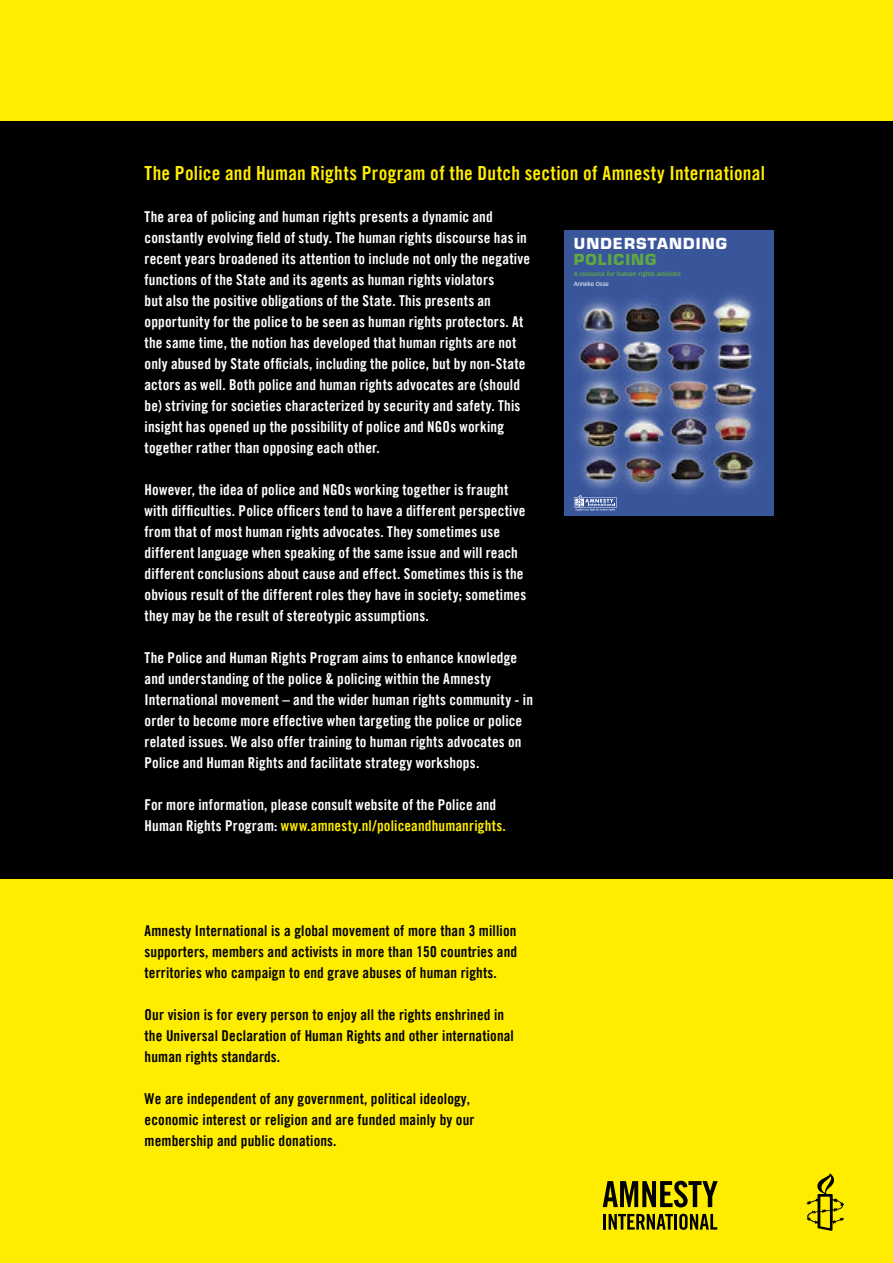
<style>
.page{position:relative;width:893px;height:1263px;background:#fff}
.page>*{position:absolute;margin:0;border:0;box-sizing:border-box;transform-origin:0 0}
.t1{font:19.5px "Amnesty Trade Gothic Bd Cn 20";letter-spacing:.015em;color:#ffed00}
.t2{font:15px/21px "Amnesty Trade Gothic Bd Cn 20";letter-spacing:.015em;color:#fff}
.t3{font:15px/21px "Amnesty Trade Gothic Bd Cn 20";letter-spacing:.01em;color:#000}
.t4{font:700 14.85px "Eurostile";letter-spacing:.07em;color:#fff}
.t5{font:700 14.85px "Eurostile";letter-spacing:.07em;color:#5fa841}
.t6{font:700 5.85px "Vectora LH";color:#5fa841}
.t7{font:5.85px "Vectora LH";color:#fff}
.s1{color:#ffed00}
</style>
<div class="page">
<div style="left:0;top:102px;width:893px;height:836px;background:#000"></div>
<div style="left:0;top:879px;width:893px;height:384px;background:#ffed00"></div>
<svg style="left:806px;top:1173px;width:38px;height:58px"></svg>
<hr style="left:603px;top:1214px;width:3px;height:15px;background:#000">
<svg style="left:609px;top:1214px;width:64px;height:15px"></svg>
<hr style="left:674px;top:1214px;width:3px;height:15px;background:#000">
<svg style="left:679px;top:1214px;width:38px;height:16px"></svg>
<svg style="left:603px;top:1181px;width:115px;height:26px"></svg>
<div style="left:564px;top:230px;width:210px;height:285px;background:#3a569b"></div>
<img style="left:573px;top:295px;width:184px;height:204px">
<svg style="left:615px;top:497px;width:2px;height:11px"></svg>
<svg style="left:574px;top:494px;width:41px;height:17px"></svg>
<div style="left:0;top:0;width:893px;height:121px;background:#ffed00"></div>
<h1 class="t1" style="left:145px;top:161px;width:622px">The Police and Human Rights Program of the Dutch section of Amnesty International</h1>
<p class="t2" style="left:145px;top:206px;width:387px">The area of policing and human rights presents a dynamic and constantly evolving field of study. The human rights discourse has in recent years broadened its attention to include not only the negative functions of the State and its agents as human rights violators<br>but also the positive obligations of the State. This presents an opportunity for the police to be seen as human rights protectors. At the same time, the notion has developed that human rights are not only abused by State officials, including the police, but by non-State actors as well. Both police and human rights advocates are (should be) striving for societies characterized by security and safety. This insight has opened up the possibility of police and NGOs working together rather than opposing each other.</p>
<p class="t2" style="left:145px;top:479px;width:383px">However, the idea of police and NGOs working together is fraught with difficulties. Police officers tend to have a different perspective from that of most human rights advocates. They sometimes use different language when speaking of the same issue and will reach different conclusions about cause and effect. Sometimes this is the obvious result of the different roles they have in society; sometimes they may be the result of stereotypic assumptions.</p>
<p class="t2" style="left:145px;top:647px;width:390px">The Police and Human Rights Program aims to enhance knowledge and understanding of the police &amp; policing within the Amnesty International movement – and the wider human rights community - in order to become more effective when targeting the police or police related issues. We also offer training to human rights advocates on Police and Human Rights and facilitate strategy workshops.</p>
<p class="t2" style="left:145px;top:794px;width:363px">For more information, please consult website of the Police and<br>Human Rights Program: <span class="s1">www.amnesty.nl/policeandhumanrights.</span></p>
<p class="t4" style="left:574px;top:234px;width:155px">UNDERSTANDING</p>
<p class="t5" style="left:574px;top:251px;width:84px">POLICING</p>
<p class="t6" style="left:574px;top:270px;width:108px">A resource for human rights activists</p>
<p class="t7" style="left:574px;top:280px;width:36px">Anneke Osse</p>
<p class="t3" style="left:145px;top:920px;width:374px;text-align:justify">Amnesty International is a global movement of more than 3 million supporters, members and activists in more than 150 countries and territories who campaign to end grave abuses of human rights.</p>
<p class="t3" style="left:145px;top:1004px;width:371px">Our vision is for every person to enjoy all the rights enshrined in the Universal Declaration of Human Rights and other international human rights standards.</p>
<p class="t3" style="left:145px;top:1088px;width:331px">We are independent of any government, political ideology, economic interest or religion and are funded mainly by our membership and public donations.</p>
</div>
